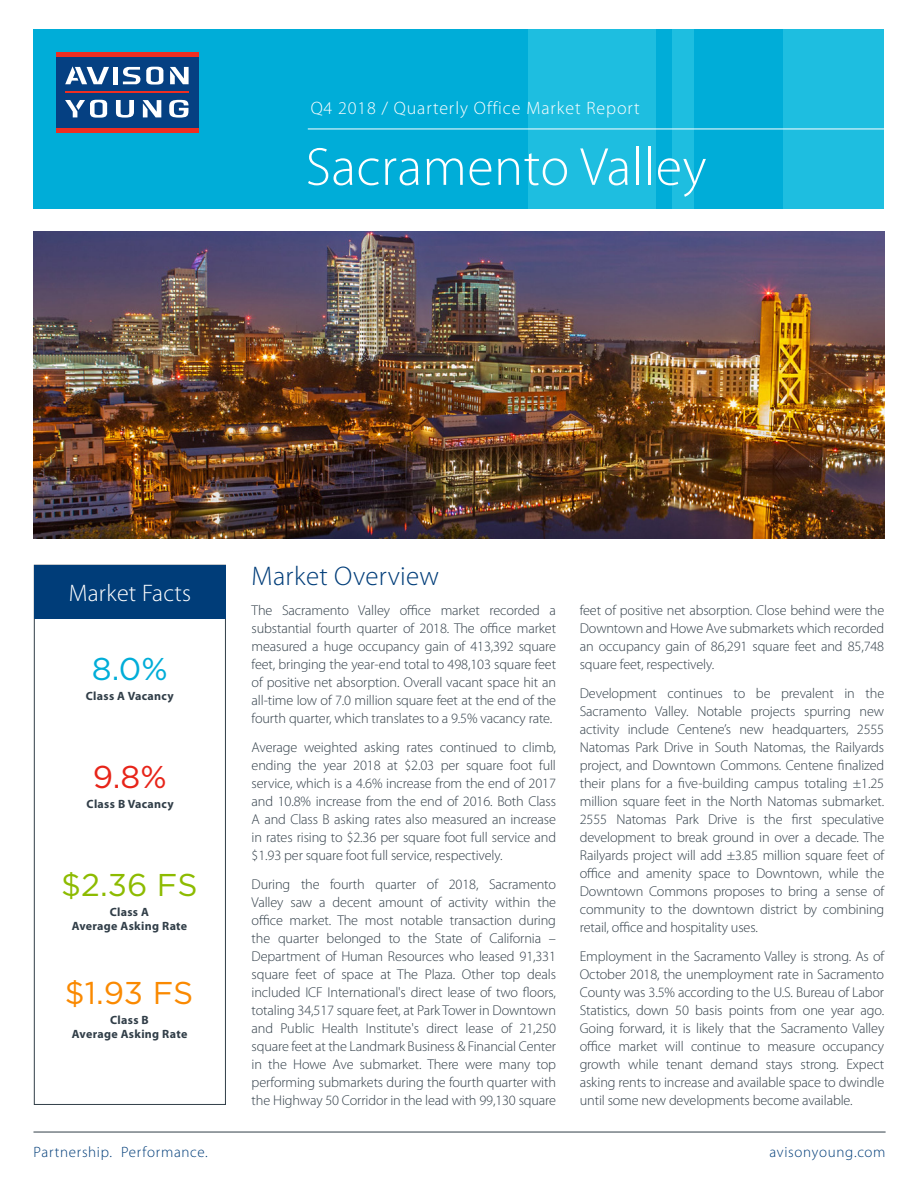
<style>
.page{position:relative;width:918px;height:1188px;background:#fff}
.page>*{position:absolute;margin:0;border:0;box-sizing:border-box;transform-origin:0 0}
.Title_36pt{font:300 54px "Myriad Pro";letter-spacing:.01em;color:#fff}
.Green_21pt_Center{font:31.5px "Gotham";color:#8dbb00}
.Orange_21pt_Center{font:31.5px "Gotham";color:#fa8900}
.Blue_21pt_Center{font:31.5px "Gotham";color:#00add8}
.Red_21pt_Center{font:31.5px "Gotham";color:#e72419}
._18pt_Left{font:300 27px "Myriad Pro";letter-spacing:.01em;color:#003d79}
._16pt_Center_White{font:300 24px "Myriad Pro";letter-spacing:.01em;color:#fff}
.Subtitle_12pt_Left{font:300 18px "Myriad Pro";letter-spacing:.05em;color:#fff}
.t1{font:300 15px "Myriad Pro";letter-spacing:.045em;color:#003d79}
.Body_10pt{font:300 14.25px/18px "Myriad Pro";letter-spacing:-.01em;color:#313e48;text-align:justify}
._8pt_Center{font:700 12px "Myriad Pro";letter-spacing:.025em;color:#313e48}
</style>
<div class="page">
<div style="left:34px;top:29px;width:850px;height:180px;background:#00add8"></div>
<div style="left:672px;top:29px;width:21px;height:180px;background:#1ebee0"></div>
<div style="left:783px;top:29px;width:101px;height:180px;background:#1ebee0"></div>
<div style="left:528px;top:29px;width:128px;height:180px;background:#1ebee0"></div>
<div style="left:57px;top:56px;width:142px;height:72px;background:#054082"></div>
<div style="left:113px;top:67px;width:5px;height:17px;background:#fff"></div>
<svg style="left:170px;top:67px;width:19px;height:17px"></svg>
<svg style="left:123px;top:67px;width:41px;height:18px"></svg>
<svg style="left:143px;top:100px;width:18px;height:17px"></svg>
<svg style="left:65px;top:66px;width:44px;height:18px"></svg>
<svg style="left:65px;top:100px;width:43px;height:18px"></svg>
<svg style="left:116px;top:100px;width:18px;height:18px"></svg>
<svg style="left:169px;top:100px;width:19px;height:18px"></svg>
<div style="left:57px;top:128px;width:142px;height:5px;background:#ee2e22"></div>
<hr style="left:57px;top:52px;width:142px;height:4px;background:#ee2e22">
<hr style="left:65px;top:92px;width:124px;height:1px;background:#ee2e22">
<hr style="left:308px;top:129px;width:584px;height:1px;background:#fff">
<hr style="left:33px;top:1132px;width:853px;height:1px;background:#313e48">
<div style="left:34px;top:565px;width:192px;height:540px;border:1px solid #313e48"></div>
<div style="left:34px;top:565px;width:192px;height:54px;background:#003d79"></div>
<img style="left:34px;top:232px;width:850px;height:306px">
<p class="Subtitle_12pt_Left" style="left:311px;top:98px;width:331px">Q4 2018 / Quarterly Office Market Report</p>
<p class="Title_36pt" style="left:306px;top:137px;width:402px">Sacramento Valley</p>
<p class="_16pt_Center_White" style="left:69px;top:580px;width:124px">Market Facts</p>
<p class="Blue_21pt_Center" style="left:92px;top:649px;width:77px">8.0%</p>
<p class="_8pt_Center" style="left:86px;top:688px;width:89px">Class A Vacancy</p>
<p class="Red_21pt_Center" style="left:93px;top:757px;width:75px">9.8%</p>
<p class="_8pt_Center" style="left:87px;top:796px;width:89px">Class B Vacancy</p>
<p class="Green_21pt_Center" style="left:61px;top:865px;width:138px">$2.36 FS</p>
<p class="_8pt_Center" style="left:110px;top:904px;width:41px">Class A</p>
<p class="_8pt_Center" style="left:72px;top:918px;width:117px">Average Asking Rate</p>
<p class="Orange_21pt_Center" style="left:65px;top:973px;width:130px">$1.93 FS</p>
<p class="_8pt_Center" style="left:110px;top:1012px;width:40px">Class B</p>
<p class="_8pt_Center" style="left:72px;top:1026px;width:117px">Average Asking Rate</p>
<p class="_18pt_Left" style="left:252px;top:561px;width:189px">Market Overview</p>
<p class="Body_10pt" style="left:252px;top:602px;width:306px">The Sacramento Valley office market recorded a substantial fourth quarter of 2018. The office market measured a huge occupancy gain of 413,392 square feet, bringing the year-end total to 498,103 square feet of positive net absorption. Overall vacant space hit an all-time low of 7.0 million square feet at the end of the fourth quarter, which translates to a 9.5% vacancy rate.</p>
<p class="Body_10pt" style="left:252px;top:739px;width:306px">Average weighted asking rates continued to climb, ending the year 2018 at $2.03 per square foot full service, which is a 4.6% increase from the end of 2017 and 10.8% increase from the end of 2016. Both Class A and Class B asking rates also measured an increase in rates rising to $2.36 per square foot full service and $1.93 per square foot full service, respectively.</p>
<p class="Body_10pt" style="left:252px;top:876px;width:306px">During the fourth quarter of 2018, Sacramento Valley saw a decent amount of activity within the office market. The most notable transaction during the quarter belonged to the State of California – Department of Human Resources who leased 91,331 square feet of space at The Plaza. Other top deals included ICF International's direct lease of two floors, totaling 34,517 square feet, at Park Tower in Downtown and Public Health Institute's direct lease of 21,250 square feet at the Landmark Business &amp; Financial Center in the Howe Ave submarket. There were many top performing submarkets during the fourth quarter with the Highway 50 Corridor in the lead with 99,130 square</p>
<p class="Body_10pt" style="left:580px;top:602px;width:306px">feet of positive net absorption. Close behind were the Downtown and Howe Ave submarkets which recorded an occupancy gain of 86,291 square feet and 85,748 square feet, respectively.</p>
<p class="Body_10pt" style="left:580px;top:685px;width:306px">Development continues to be prevalent in the Sacramento Valley. Notable projects spurring new activity include Centene’s new headquarters, 2555<br>Natomas Park Drive in South Natomas, the Railyards project, and Downtown Commons. Centene finalized their plans for a five-building campus totaling ±1.25 million square feet in the North Natomas submarket.<br>2555 Natomas Park Drive is the first speculative development to break ground in over a decade. The Railyards project will add ±3.85 million square feet of office and amenity space to Downtown, while the Downtown Commons proposes to bring a sense of community to the downtown district by combining retail, office and hospitality uses.</p>
<p class="Body_10pt" style="left:580px;top:948px;width:306px">Employment in the Sacramento Valley is strong. As of October 2018, the unemployment rate in Sacramento County was 3.5% according to the U.S. Bureau of Labor Statistics, down 50 basis points from one year ago.<br>Going forward, it is likely that the Sacramento Valley office market will continue to measure occupancy growth while tenant demand stays strong. Expect asking rents to increase and available space to dwindle until some new developments become available.</p>
<p class="t1" style="left:33px;top:1143px;width:176px">Partnership. Performance.</p>
<p class="t1" style="left:770px;top:1143px;width:117px">avisonyoung.com</p>
</div>
